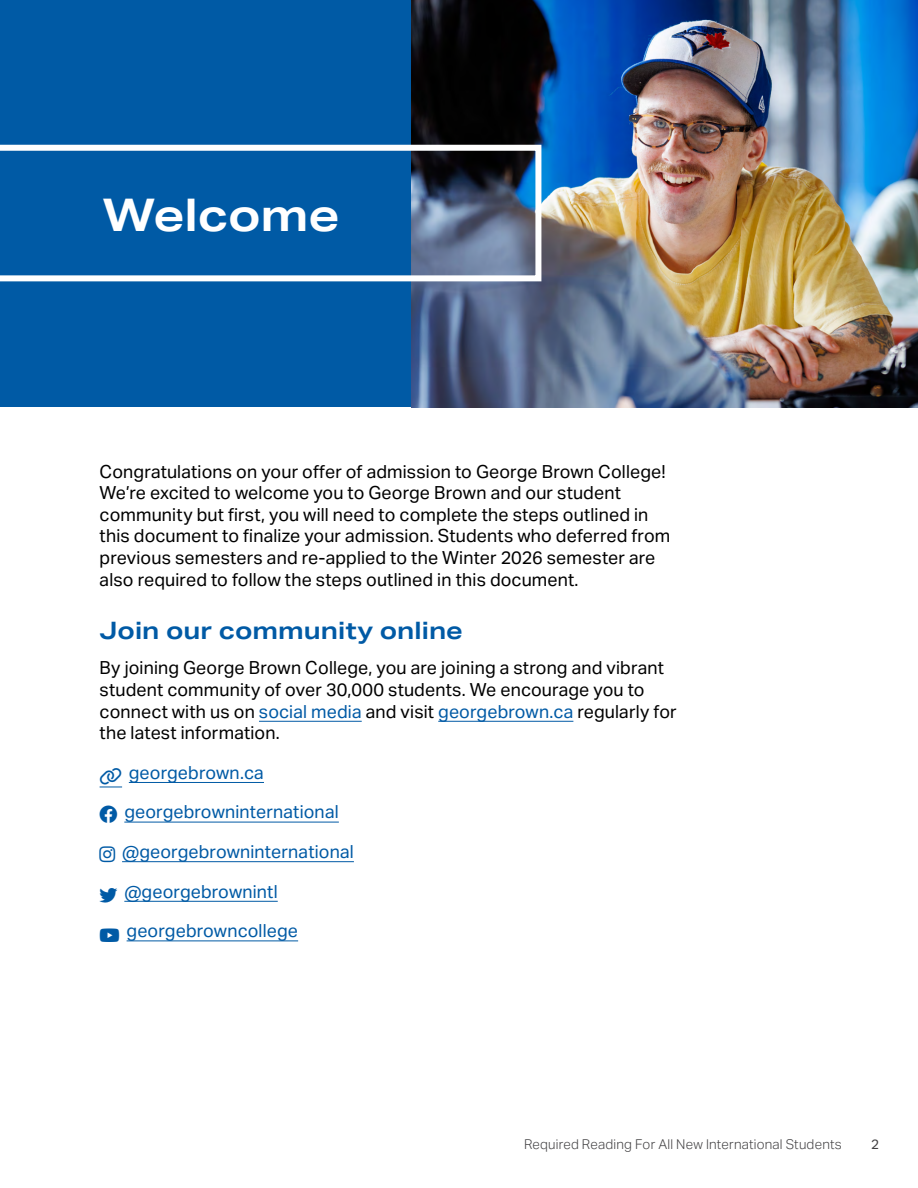
<style>
.page{position:relative;width:918px;height:1188px;background:#fff}
.page>*{position:absolute;margin:0;border:0;box-sizing:border-box;transform-origin:0 0}
.t1{font:700 45px "Aktiv Grotesk Ex";letter-spacing:-.005em;color:#fff}
.H3{font:700 24px "Aktiv Grotesk Ex";color:#005aa5}
.Body___Book__p{font:18px/21.6px "Aktiv Grotesk";letter-spacing:.005em;color:#000}
.Body___Book__p-2{font:18px "Aktiv Grotesk";color:#005aa5}
.t2{font:300 13.5px "Aktiv Grotesk";letter-spacing:.015em;color:#414042}
.t3{font:13.5px "Aktiv Grotesk";color:#414042}
.s1{color:#005aa5}
</style>
<div class="page">
<div style="left:1px;top:1px;width:916px;height:406px;background:#005aa5"></div>
<img style="left:411px;top:0;width:507px;height:408px">
<svg style="left:0;top:145px;width:541px;height:136px"></svg>
<hr style="left:259px;top:721px;width:103px;height:1px;background:#005aa5">
<hr style="left:438px;top:721px;width:135px;height:1px;background:#005aa5">
<hr style="left:129px;top:782px;width:135px;height:1px;background:#005aa5">
<hr style="left:124px;top:822px;width:215px;height:1px;background:#005aa5">
<hr style="left:122px;top:861px;width:232px;height:1px;background:#005aa5">
<hr style="left:124px;top:901px;width:154px;height:1px;background:#005aa5">
<hr style="left:127px;top:941px;width:171px;height:1px;background:#005aa5">
<svg style="left:100px;top:786px;width:22px;height:2px"></svg>
<h1 class="t1" style="left:103px;top:187px;width:239px">Welcome</h1>
<p class="Body___Book__p" style="left:100px;top:461px;width:572px">Congratulations on your offer of admission to George Brown College!<br>We’re excited to welcome you to George Brown and our student community but first, you will need to complete the steps outlined in this document to finalize your admission. Students who deferred from previous semesters and re-applied to the Winter 2026 semester are also required to follow the steps outlined in this document.</p>
<h2 class="H3" style="left:100px;top:616px;width:365px">Join our community online</h2>
<p class="Body___Book__p" style="left:100px;top:657px;width:579px">By joining George Brown College, you are joining a strong and vibrant student community of over 30,000 students. We encourage you to connect with us on <span class="s1">social media</span> and visit <span class="s1">georgebrown.ca</span> regularly for the latest information.</p>
<p class="Body___Book__p-2" style="left:129px;top:762px;width:137px">georgebrown.ca</p>
<p class="Body___Book__p-2" style="left:124px;top:802px;width:216px">georgebrowninternational</p>
<p class="Body___Book__p-2" style="left:122px;top:841px;width:233px">@georgebrowninternational</p>
<p class="Body___Book__p-2" style="left:124px;top:881px;width:155px">@georgebrownintl</p>
<p class="Body___Book__p-2" style="left:127px;top:920px;width:173px">georgebrowncollege</p>
<p class="t2" style="left:524px;top:1136px;width:319px">Required Reading For All New International Students</p>
<p class="t3" style="left:871px;top:1136px;width:9px">2</p>
</div>
